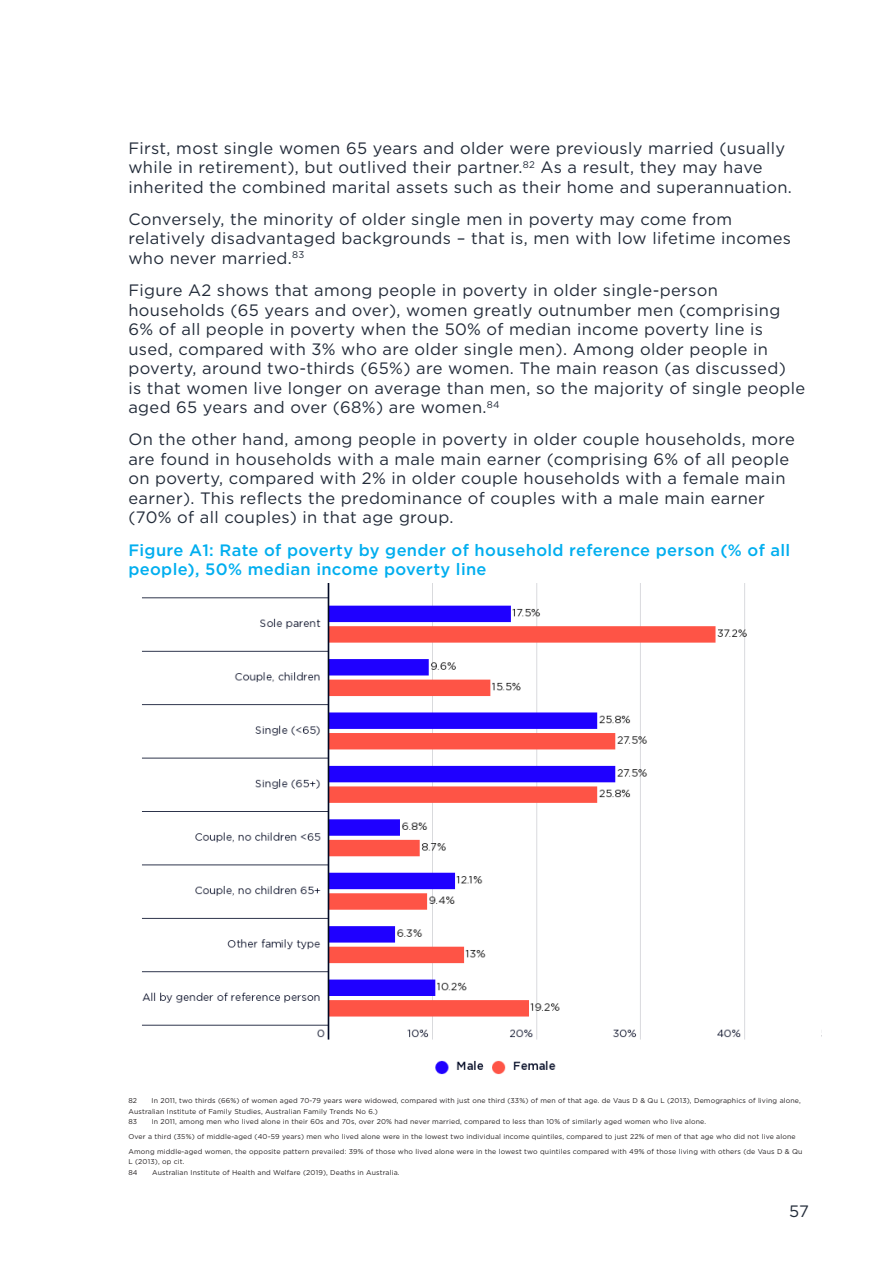
<style>
.page{position:relative;width:893px;height:1263px;background:#fff}
.page>*{position:absolute;margin:0;border:0;box-sizing:border-box;transform-origin:0 0}
.Body_text{font:16.5px/19.5px "Gotham";letter-spacing:.02em;color:#232c3a}
.Body_text-2{font:500 16.5px/19.5px "Gotham";letter-spacing:.02em;color:#00aeef}
.Footnote{font:7.05px/10.5px "Gotham";letter-spacing:.02em;color:#231f20}
</style>
<div class="page">
<img style="left:142px;top:584px;width:680px;height:491px">
<p class="Body_text" style="left:128px;top:138px;width:665px">First, most single women 65 years and older were previously married (usually while in retirement), but outlived their partner.<sup>82</sup> As a result, they may have inherited the combined marital assets such as their home and superannuation.</p>
<p class="Body_text" style="left:128px;top:209px;width:664px">Conversely, the minority of older single men in poverty may come from relatively disadvantaged backgrounds – that is, men with low lifetime incomes who never married.<sup>83</sup></p>
<p class="Body_text" style="left:128px;top:280px;width:678px">Figure A2 shows that among people in poverty in older single-person households (65 years and over), women greatly outnumber men (comprising 6% of all people in poverty when the 50% of median income poverty line is used, compared with 3% who are older single men). Among older people in poverty, around two-thirds (65%) are women. The main reason (as discussed)<br>is that women live longer on average than men, so the majority of single people aged 65 years and over (68%) are women.<sup>84</sup></p>
<p class="Body_text" style="left:128px;top:429px;width:668px">On the other hand, among people in poverty in older couple households, more are found in households with a male main earner (comprising 6% of all people on poverty, compared with 2% in older couple households with a female main earner). This reflects the predominance of couples with a male main earner (70% of all couples) in that age group.</p>
<p class="Body_text-2" style="left:128px;top:540px;width:663px">Figure A1: Rate of poverty by gender of household reference person (% of all people), 50% median income poverty line</p>
<p class="Footnote" style="left:128px;top:1095px;width:674px;text-indent:23px">In 2011, two thirds (66%) of women aged 70-79 years were widowed, compared with just one third (33%) of men of that age. de Vaus D &amp; Qu L (2013), Demographics of living alone,<br>Australian Institute of Family Studies, Australian Family Trends No 6.)</p>
<p class="Footnote" style="left:128px;top:1116px;width:10px">83</p>
<p class="Footnote" style="left:152px;top:1116px;width:556px">In 2011, among men who lived alone in their 60s and 70s, over 20% had never married, compared to less than 10% of similarly aged women who live alone.</p>
<p class="Footnote" style="left:128px;top:1131px;width:669px">Over a third (35%) of middle-aged (40-59 years) men who lived alone were in the lowest two individual income quintiles, compared to just 22% of men of that age who did not live alone</p>
<p class="Footnote" style="left:128px;top:1146px;width:676px">Among middle-aged women, the opposite pattern prevailed: 39% of those who lived alone were in the lowest two quintiles compared with 49% of those living with others (de Vaus D &amp; Qu<br>L (2013), op cit.</p>
<p class="Footnote" style="left:128px;top:1167px;width:11px">84</p>
<p class="Footnote" style="left:152px;top:1167px;width:249px">Australian Institute of Health and Welfare (2019), Deaths in Australia.</p>
<p class="Body_text" style="left:789px;top:1201px;width:21px">57</p>
<p class="Footnote" style="left:128px;top:1095px;width:10px">82</p>
</div>
